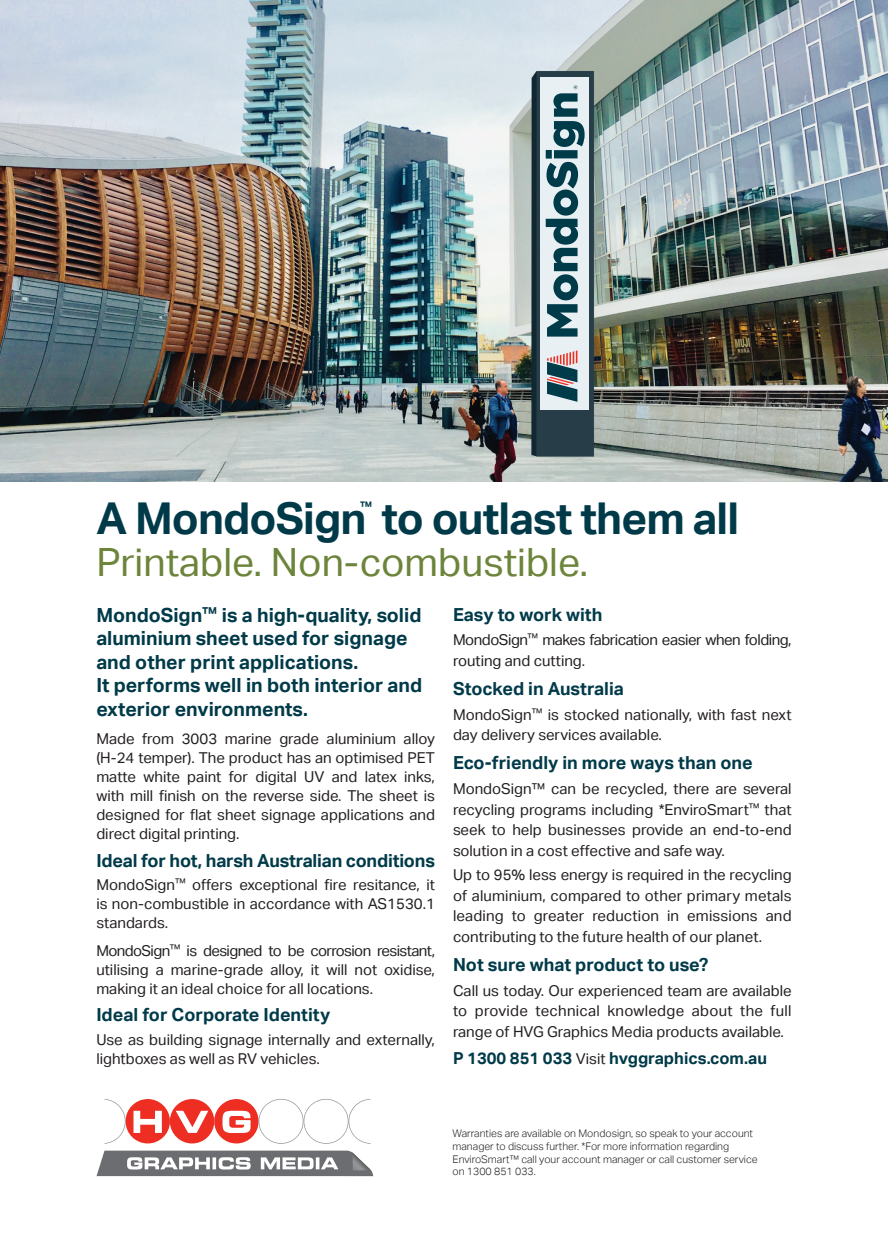
<style>
.page{position:relative;width:888px;height:1258px;background:#fff}
.page>*{position:absolute;margin:0;border:0;box-sizing:border-box;transform-origin:0 0}
.t1{font:700 43.95px "Aktiv Grotesk";letter-spacing:-.02em;color:#003a49}
.t2{font:39px "Aktiv Grotesk";color:#6d843b}
.t3{font:700 19.5px/23.5px "Aktiv Grotesk";color:#003a49}
.t4{font:700 18px "Aktiv Grotesk";color:#003a49}
.t5{font:700 16.5px "Aktiv Grotesk";color:#003a49}
.t6{font:15px/19px "Aktiv Grotesk";color:#231f20;text-align:justify}
.t7{font:15px/20.5px "Aktiv Grotesk";letter-spacing:-.03em;color:#231f20}
.t8{font:700 13.2px "Aktiv Grotesk";color:#003a49}
.t9{font:300 10.5px/12.6px "Aktiv Grotesk";color:#231f20}
.s1{font-weight:400;font-size:15px;color:#231f20}
</style>
<div class="page">
<svg style="left:104px;top:1099px;width:266px;height:45px"></svg>
<svg style="left:97px;top:1150px;width:276px;height:26px"></svg>
<img style="left:0;top:0;width:888px;height:481px">
<div style="left:540px;top:78px;width:49px;height:332px;background:#e9f0f4"></div>
<svg style="left:546px;top:85px;width:39px;height:252px"></svg>
<svg style="left:547px;top:350px;width:30px;height:52px"></svg>
<p class="t8" style="left:360px;top:498px;width:14px">™</p>
<p class="t1" style="left:96px;top:493px;width:644px">A MondoSign to outlast them all</p>
<p class="t2" style="left:96px;top:540px;width:493px">Printable. Non-combustible.</p>
<p class="t3" style="left:96px;top:603px;width:327px">MondoSign<sup>™</sup> is a high-quality, solid aluminium sheet used for signage and other print applications.<br>It performs well in both interior and exterior environments.</p>
<p class="t6" style="left:96px;top:729px;width:340px">Made from 3003 marine grade aluminium alloy (H-24 temper). The product has an optimised PET matte white paint for digital UV and latex inks, with mill finish on the reverse side. The sheet is designed for flat sheet signage applications and direct digital printing.</p>
<p class="t4" style="left:96px;top:850px;width:340px">Ideal for hot, harsh Australian conditions</p>
<p class="t6" style="left:96px;top:875px;width:340px">MondoSign<sup>™</sup> offers exceptional fire resitance, it is non-combustible in accordance with AS1530.1 standards.</p>
<p class="t6" style="left:96px;top:941px;width:340px">MondoSign<sup>™</sup> is designed to be corrosion resistant, utilising a marine-grade alloy, it will not oxidise, making it an ideal choice for all locations.</p>
<p class="t4" style="left:96px;top:1004px;width:235px">Ideal for Corporate Identity</p>
<p class="t6" style="left:96px;top:1030px;width:340px">Use as building signage internally and externally, lightboxes as well as RV vehicles.</p>
<p class="t4" style="left:453px;top:604px;width:151px">Easy to work with</p>
<p class="t7" style="left:453px;top:630px;width:340px">MondoSign<sup>™</sup> makes fabrication easier when folding, routing and cutting.</p>
<p class="t4" style="left:453px;top:678px;width:172px">Stocked in Australia</p>
<p class="t6" style="left:453px;top:704px;width:340px;line-height:20.5px">MondoSign<sup>™</sup> is stocked nationally, with fast next day delivery services available.</p>
<p class="t4" style="left:453px;top:752px;width:301px">Eco-friendly in more ways than one</p>
<p class="t6" style="left:453px;top:778px;width:340px;line-height:20.5px">MondoSign™ can be recycled, there are several recycling programs including *EnviroSmart<sup>™</sup> that seek to help businesses provide an end-to-end solution in a cost effective and safe way.</p>
<p class="t6" style="left:453px;top:865px;width:340px;line-height:20.5px">Up to 95% less energy is required in the recycling of aluminium, compared to other primary metals leading to greater reduction in emissions and contributing to the future health of our planet.</p>
<p class="t4" style="left:453px;top:954px;width:257px">Not sure what product to use?</p>
<p class="t6" style="left:453px;top:980px;width:340px;line-height:20.5px">Call us today. Our experienced team are available to provide technical knowledge about the full range of HVG Graphics Media products available.</p>
<p class="t5" style="left:453px;top:1048px;width:316px">P 1300 851 033 <span class="s1">Visit</span> hvggraphics.com.au</p>
<p class="t9" style="left:452px;top:1127px;width:307px">Warranties are available on Mondosign, so speak to your account manager to discuss further. *For more information regarding EnviroSmart™ call your account manager or call customer service on 1300 851 033.</p>
</div>
